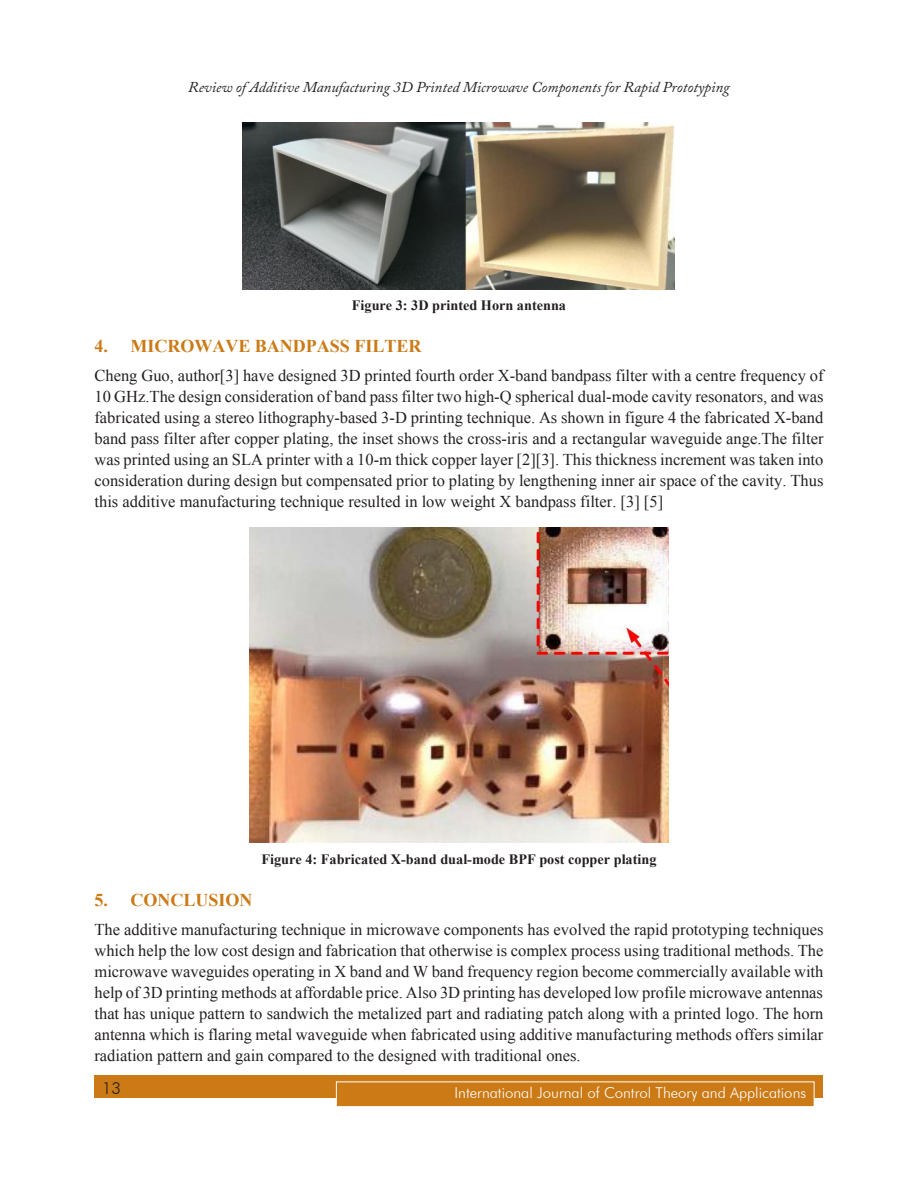
<style>
.page{position:relative;width:918px;height:1188px;background:#fff}
.page>*{position:absolute;margin:0;border:0;box-sizing:border-box;transform-origin:0 0}
.Subhead_1{font:700 18px "Times New Roman";color:#cb7a16}
.Body_text{font:16.5px/21px "Times New Roman";color:#231f20;text-align:justify}
.t1{font:300 16.5px "Futura BT";color:#231f20}
.t2{font:italic 15px "Adobe Caslon Pro";color:#231f20}
.t3{font:300 15px "Futura BT";color:#fff}
.t4{font:700 14.25px "Times New Roman";color:#231f20}
</style>
<div class="page">
<div style="left:94px;top:1076px;width:730px;height:22px;background:#cb7a16"></div>
<div style="left:336px;top:1082px;width:478px;height:25px;background:#cb7a16"></div>
<div style="left:336px;top:1082px;width:478px;height:25px;border:1px solid #fff"></div>
<img style="left:243px;top:123px;width:431px;height:166px">
<img style="left:250px;top:528px;width:419px;height:314px">
<p class="t2" style="left:188px;top:78px;width:543px">Review of Additive Manufacturing 3D Printed Microwave Components for Rapid Prototyping</p>
<p class="t4" style="left:352px;top:295px;width:216px">Figure 3: 3D printed Horn antenna</p>
<p class="Subhead_1" style="left:94px;top:334px;width:212px">4. Microwave Bandpa</p>
<p class="Subhead_1" style="left:330px;top:334px;width:88px">ss filter</p>
<p class="Body_text" style="left:94px;top:365px;width:731px">Cheng Guo, author[3] have designed 3D printed fourth order X-band bandpass filter with a centre frequency of 10 GHz.The design consideration of band pass filter two high-Q spherical dual-mode cavity resonators, and was fabricated using a stereo lithography-based 3-D printing technique. As shown in figure 4 the fabricated X-band band pass filter after copper plating, the inset shows the cross-iris and a rectangular waveguide ange.The filter was printed using an SLA printer with a 10-m thick copper layer [2][3]. This thickness increment was taken into consideration during design but compensated prior to plating by lengthening inner air space of the cavity. Thus this additive manufacturing technique resulted in low weight X bandpass filter. [3] [5]</p>
<p class="t4" style="left:261px;top:849px;width:397px">Figure 4: Fabricated X-band dual-mode BPF post copper plating</p>
<p class="Subhead_1" style="left:94px;top:888px;width:160px">5. Conclusion</p>
<p class="Body_text" style="left:94px;top:919px;width:731px">The additive manufacturing technique in microwave components has evolved the rapid prototyping techniques which help the low cost design and fabrication that otherwise is complex process using traditional methods. The microwave waveguides operating in X band and W band frequency region become commercially available with help of 3D printing methods at affordable price. Also 3D printing has developed low profile microwave antennas that has unique pattern to sandwich the metalized part and radiating patch along with a printed logo. The horn antenna which is flaring metal waveguide when fabricated using additive manufacturing methods offers similar radiation pattern and gain compared to the designed with traditional ones.</p>
<p class="t1" style="left:102px;top:1078px;width:21px">13</p>
<p class="t3" style="left:455px;top:1084px;width:353px">International Journal of Control Theory and Applications</p>
</div>
